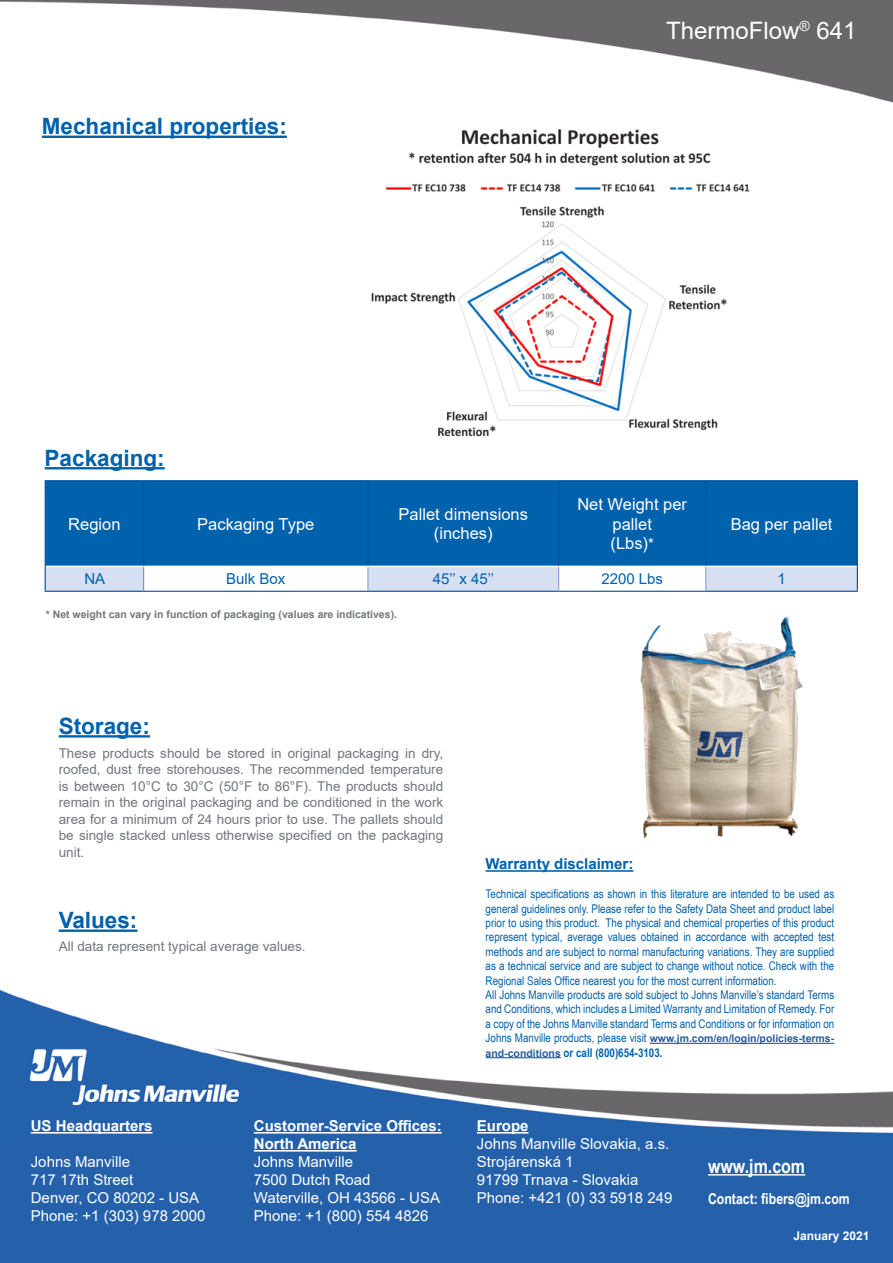
<style>
.page{position:relative;width:893px;height:1263px;background:#fff}
.page>*{position:absolute;margin:0;border:0;box-sizing:border-box;transform-origin:0 0}
.t1{font:24px "Arial";color:#fff}
.t2{font:700 22.5px "Arial";color:#0061ad}
.t3{font:700 19.5px "Arial Narrow";color:#fff}
.t4{font:16.5px/19.8px "Arial";color:#fff;text-align:center}
.t5{font:15px/18px "Arial";color:#fff}
.t6{font:700 15px/18px "Arial";color:#fff}
.t7{font:15px "Arial";color:#0061ad}
.t8{font:700 15px "Arial Narrow";color:#fff}
.t9{font:700 15px "Arial";color:#0061ad}
.t10{font:13.5px/16.5px "Arial";color:#71777a;text-align:justify}
.t11{font:12px/14.4px "Arial Narrow";color:#0061ad}
.t12{font:700 12px "Arial Narrow";color:#0061ad}
.t13{font:700 12px "Arial";color:#fff}
.t14{font:700 10.5px "Arial";color:#275b9b}
.t15{font:700 10.5px "Arial";color:#71777a}
.s1{font-size:15px}
.s2{font-family:"Arial Narrow";font-weight:400;font-size:12px;color:#0061ad}
.s3{font-family:"Arial";font-size:10.5px;color:#275b9b}
</style>
<div class="page">
<img style="left:0;top:0;width:893px;height:103px">
<img style="left:0;top:990px;width:893px;height:273px">
<hr style="left:708px;top:1174px;width:97px;height:1px;background:#fff">
<hr style="left:45px;top:467px;width:120px;height:2px;background:#0061ad">
<img style="left:640px;top:617px;width:163px;height:222px">
<div style="left:46px;top:481px;width:811px;height:85px;background:#0061ad"></div>
<div style="left:368px;top:481px;width:191px;height:85px;background:#0061ad"></div>
<hr style="left:143px;top:481px;width:1px;height:85px;background:#004f9f">
<hr style="left:367px;top:481px;width:1px;height:85px;background:#004f9f">
<hr style="left:558px;top:481px;width:1px;height:85px;background:#004f9f">
<hr style="left:705px;top:481px;width:1px;height:85px;background:#004f9f">
<hr style="left:45px;top:480px;width:99px;height:1px;background:#004f9f">
<hr style="left:45px;top:481px;width:1px;height:85px;background:#004f9f">
<hr style="left:144px;top:480px;width:224px;height:1px;background:#004f9f">
<hr style="left:368px;top:480px;width:191px;height:1px;background:#004f9f">
<hr style="left:559px;top:480px;width:147px;height:1px;background:#004f9f">
<hr style="left:706px;top:480px;width:152px;height:1px;background:#004f9f">
<hr style="left:857px;top:481px;width:1px;height:85px;background:#004f9f">
<svg style="left:45px;top:566px;width:813px;height:25px"></svg>
<hr style="left:45px;top:591px;width:99px;height:1px;background:#004f9f">
<hr style="left:144px;top:591px;width:224px;height:1px;background:#004f9f">
<hr style="left:368px;top:591px;width:191px;height:1px;background:#004f9f">
<hr style="left:559px;top:591px;width:147px;height:1px;background:#004f9f">
<hr style="left:706px;top:591px;width:152px;height:1px;background:#004f9f">
<hr style="left:59px;top:735px;width:91px;height:2px;background:#0061ad">
<hr style="left:59px;top:929px;width:78px;height:3px;background:#0061ad">
<hr style="left:486px;top:870px;width:147px;height:2px;background:#0061ad">
<hr style="left:650px;top:1043px;width:184px;height:1px;background:#275b9b">
<hr style="left:486px;top:1057px;width:75px;height:1px;background:#275b9b">
<hr style="left:31px;top:1132px;width:122px;height:1px;background:#fff">
<hr style="left:254px;top:1132px;width:188px;height:1px;background:#fff">
<hr style="left:254px;top:1150px;width:103px;height:1px;background:#fff">
<hr style="left:477px;top:1132px;width:51px;height:1px;background:#fff">
<hr style="left:42px;top:136px;width:245px;height:2px;background:#0061ad">
<img style="left:371px;top:129px;width:379px;height:308px">
<h2 class="t2" style="left:42px;top:111px;width:247px">Mechanical properties:</h2>
<h2 class="t2" style="left:45px;top:442px;width:122px">Packaging:</h2>
<h1 class="t1" style="left:666px;top:14px;width:192px">ThermoFlow<sup>®</sup> 641</h1>
<h3 class="t4" style="left:68px;top:514px;width:54px">Region</h3>
<h3 class="t4" style="left:197px;top:514px;width:119px">Packaging Type</h3>
<h3 class="t4" style="left:399px;top:504px;width:131px">Pallet dimensions (inches)</h3>
<h3 class="t4" style="left:577px;top:494px;width:111px">Net Weight per pallet<br>(Lbs)<span class="s1">*</span></h3>
<h3 class="t4" style="left:731px;top:514px;width:103px">Bag per pallet</h3>
<p class="t7" style="left:84px;top:569px;width:22px">NA</p>
<p class="t7" style="left:226px;top:569px;width:61px">Bulk Box</p>
<p class="t7" style="left:433px;top:569px;width:63px">45’’ x 45’’</p>
<p class="t7" style="left:601px;top:569px;width:63px">2200 Lbs</p>
<p class="t7" style="left:777px;top:569px;width:10px">1</p>
<p class="t15" style="left:46px;top:607px;width:353px">* Net weight can vary in function of packaging (values are indicatives).</p>
<h2 class="t2" style="left:59px;top:710px;width:93px">Storage:</h2>
<p class="t10" style="left:59px;top:745px;width:386px">These products should be stored in original packaging in dry, roofed, dust free storehouses. The recommended temperature is between 10°C to 30°C (50°F to 86°F). The products should remain in the original packaging and be conditioned in the work area for a minimum of 24 hours prior to use. The pallets should be single stacked unless otherwise specified on the packaging unit.</p>
<h2 class="t2" style="left:59px;top:904px;width:80px">Values:</h2>
<p class="t10" style="left:59px;top:938px;width:248px">All data represent typical average values.</p>
<p class="t6" style="left:31px;top:1117px;width:123px">US Headquarters</p>
<p class="t5" style="left:31px;top:1153px;width:176px">Johns Manville<br>717 17th Street<br>Denver, CO 80202 - USA<br>Phone: +1 (303) 978 2000</p>
<p class="t6" style="left:254px;top:1117px;width:189px">Customer-Service Offices:<br>North America</p>
<p class="t5" style="left:254px;top:1153px;width:188px">Johns Manville<br>7500 Dutch Road<br>Waterville, OH 43566 - USA<br>Phone: +1 (800) 554 4826</p>
<p class="t9" style="left:486px;top:853px;width:149px">Warranty disclaimer:</p>
<p class="t11" style="left:486px;top:886px;width:350px">Technical specifications as shown in this literature are intended to be used as general guidelines only. Please refer to the Safety Data Sheet and product label prior to using this product. The physical and chemical properties of this product represent typical, average values obtained in accordance with accepted test methods and are subject to normal manufacturing variations. They are supplied as a technical service and are subject to change without notice. Check with the Regional Sales Office nearest you for the most current information.<br>All Johns Manville products are sold subject to Johns Manville’s standard Terms and Conditions, which includes a Limited Warranty and Limitation of Remedy. For a copy of the Johns Manville standard Terms and Conditions or for information on</p>
<p class="t14" style="left:486px;top:1031px;width:350px"><span class="s2">Johns Manville products, please visit</span> www.jm.com/en/login/policies-terms-</p>
<p class="t12" style="left:486px;top:1043px;width:178px"><span class="s3">and-conditions</span> or call (800)654-3103.</p>
<p class="t6" style="left:477px;top:1117px;width:53px">Europe</p>
<p class="t5" style="left:477px;top:1135px;width:197px">Johns Manville Slovakia, a.s.<br>Strojárenská 1<br>91799 Trnava - Slovakia<br>Phone: +421 (0) 33 5918 249</p>
<h3 class="t3" style="left:708px;top:1151px;width:99px">www.jm.com</h3>
<p class="t8" style="left:708px;top:1188px;width:143px">Contact: fibers@jm.com</p>
<p class="t13" style="left:793px;top:1227px;width:78px">January 2021</p>
</div>
